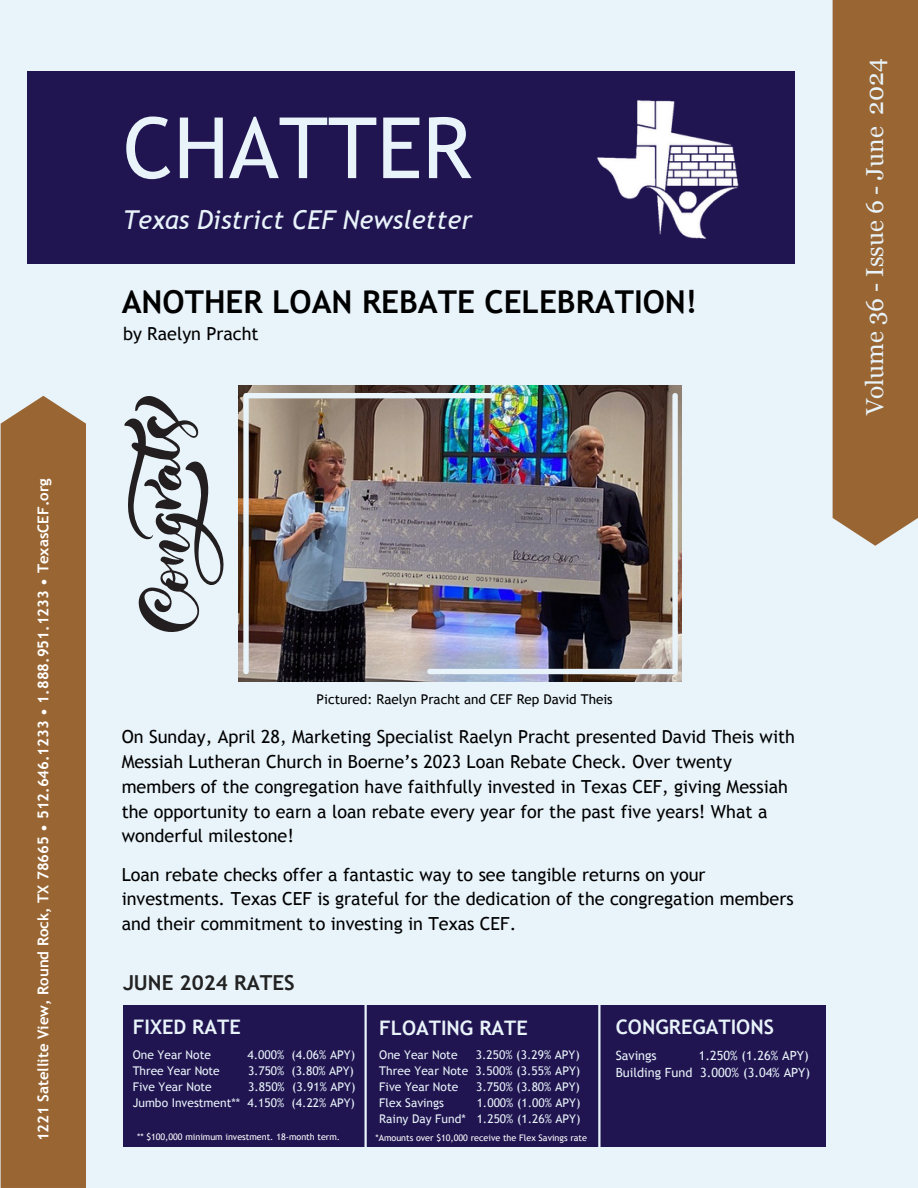
<style>
.page{position:relative;width:918px;height:1188px;background:#e8f3fa}
.page>*{position:absolute;margin:0;border:0;box-sizing:border-box;transform-origin:0 0}
.t1{font:84.6px "Trebuchet MS";color:#e8f3fa}
.t2{font:700 31.5px "Trebuchet MS";color:#000}
.t3{font:italic 25.95px "Trebuchet MS";color:#e8f3fa}
.t4{font:24.45px "Georgia";color:#e8f3fa}
.t5{font:700 20.7px "Trebuchet MS";color:#222}
.t6{font:700 19.95px "Trebuchet MS";color:#e8f3fa}
.t7{font:18px/24.8px "Trebuchet MS";color:#000}
.t8{font:700 15px "Trebuchet MS";color:#fff}
.t9{font:13.5px "Trebuchet MS";color:#000}
.t10{font:12.75px "Trebuchet MS";color:#e8f3fa}
.t11{font:12px "Trebuchet MS";color:#e8f3fa}
.t12{font:9px "Trebuchet MS";color:#fff}
</style>
<div class="page">
<div style="left:27px;top:71px;width:768px;height:193px;background:#211551"></div>
<div style="left:1px;top:396px;width:85px;height:792px;background:#963"></div>
<div style="left:833px;top:0;width:85px;height:546px;background:#963"></div>
<div style="left:123px;top:1005px;width:703px;height:141px;background:#211551"></div>
<hr style="left:365px;top:1003px;width:2px;height:145px;background:#e8f3fa">
<hr style="left:598px;top:1003px;width:3px;height:145px;background:#e8f3fa">
<img style="left:597px;top:100px;width:142px;height:139px">
<svg style="left:124px;top:396px;width:100px;height:236px"></svg>
<img style="left:238px;top:385px;width:444px;height:297px">
<img style="left:494px;top:393px;width:184px;height:281px">
<img style="left:243px;top:393px;width:251px;height:281px">
<p class="t8" style="left:34px;top:1141px;width:664px;rotate:-90deg">1221 Satellite View, Round Rock, TX 78665 • 512.646.1233 • 1.888.951.1233 • TexasCEF.org</p>
<p class="t1" style="left:123px;top:99px;width:350px">CHATTER</p>
<h2 class="t3" style="left:123px;top:205px;width:351px">Texas District CEF Newsletter</h2>
<p class="t2" style="left:122px;top:283px;width:577px">ANOTHER LOAN REBATE CELEBRATION!</p>
<p class="t7" style="left:123px;top:321px;width:137px">by Raelyn Pracht</p>
<h4 class="t4" style="left:861px;top:415px;width:358px;rotate:-90deg">Volume 36 - Issue 6 - June 2024</h4>
<p class="t9" style="left:317px;top:691px;width:298px">Pictured: Raelyn Pracht and CEF Rep David Theis</p>
<h4 class="t7" style="left:122px;top:725px;width:675px">On Sunday, April 28, Marketing Specialist Raelyn Pracht presented David Theis with Messiah Lutheran Church in Boerne’s 2023 Loan Rebate Check. Over twenty members of the congregation have faithfully invested in Texas CEF, giving Messiah the opportunity to earn a loan rebate every year for the past five years! What a wonderful milestone!</h4>
<p class="t7" style="left:122px;top:862px;width:673px">Loan rebate checks offer a fantastic way to see tangible returns on your investments. Texas CEF is grateful for the dedication of the congregation members and their commitment to investing in Texas CEF.</p>
<p class="t5" style="left:123px;top:971px;width:173px">JUNE 2024 RATES</p>
<h5 class="t6" style="left:133px;top:1015px;width:110px">FIXED RATE</h5>
<h6 class="t6" style="left:379px;top:1016px;width:150px">FLOATING RATE</h6>
<p class="t6" style="left:616px;top:1015px;width:160px">CONGREGATIONS</p>
<p class="t11" style="left:133px;top:1048px;width:80px">One Year Note</p>
<p class="t11" style="left:247px;top:1048px;width:109px">4.000% (4.06% APY)</p>
<p class="t11" style="left:133px;top:1064px;width:89px">Three Year Note</p>
<p class="t11" style="left:248px;top:1064px;width:108px">3.750% (3.80% APY)</p>
<p class="t11" style="left:133px;top:1080px;width:81px">Five Year Note</p>
<p class="t11" style="left:248px;top:1080px;width:38px">3.850%</p>
<h5 class="t11" style="left:292px;top:1080px;width:65px">(3.91% APY)</h5>
<h5 class="t11" style="left:133px;top:1096px;width:153px">Jumbo Investment** 4.150%</h5>
<h5 class="t11" style="left:292px;top:1096px;width:65px">(4.22% APY)</h5>
<h4 class="t11" style="left:379px;top:1048px;width:80px">One Year Note</h4>
<h4 class="t11" style="left:476px;top:1048px;width:106px">3.250% (3.29% APY)</h4>
<h4 class="t11" style="left:379px;top:1064px;width:203px">Three Year Note 3.500% (3.55% APY)</h4>
<p class="t11" style="left:379px;top:1080px;width:80px">Five Year Note</p>
<p class="t11" style="left:476px;top:1080px;width:105px">3.750% (3.80% APY)</p>
<p class="t11" style="left:379px;top:1096px;width:66px">Flex Savings</p>
<p class="t11" style="left:477px;top:1096px;width:105px">1.000% (1.00% APY)</p>
<p class="t11" style="left:379px;top:1112px;width:203px">Rainy Day Fund* 1.250% (1.26% APY)</p>
<p class="t10" style="left:616px;top:1048px;width:43px">Savings</p>
<p class="t10" style="left:699px;top:1048px;width:111px">1.250% (1.26% APY)</p>
<p class="t10" style="left:616px;top:1065px;width:196px">Building Fund 3.000% (3.04% APY)</p>
<p class="t12" style="left:137px;top:1131px;width:205px">** $100,000 minimum investment. 18-month term.</p>
<p class="t12" style="left:375px;top:1133px;width:213px">*Amounts over $10,000 receive the Flex Savings rate</p>
</div>
